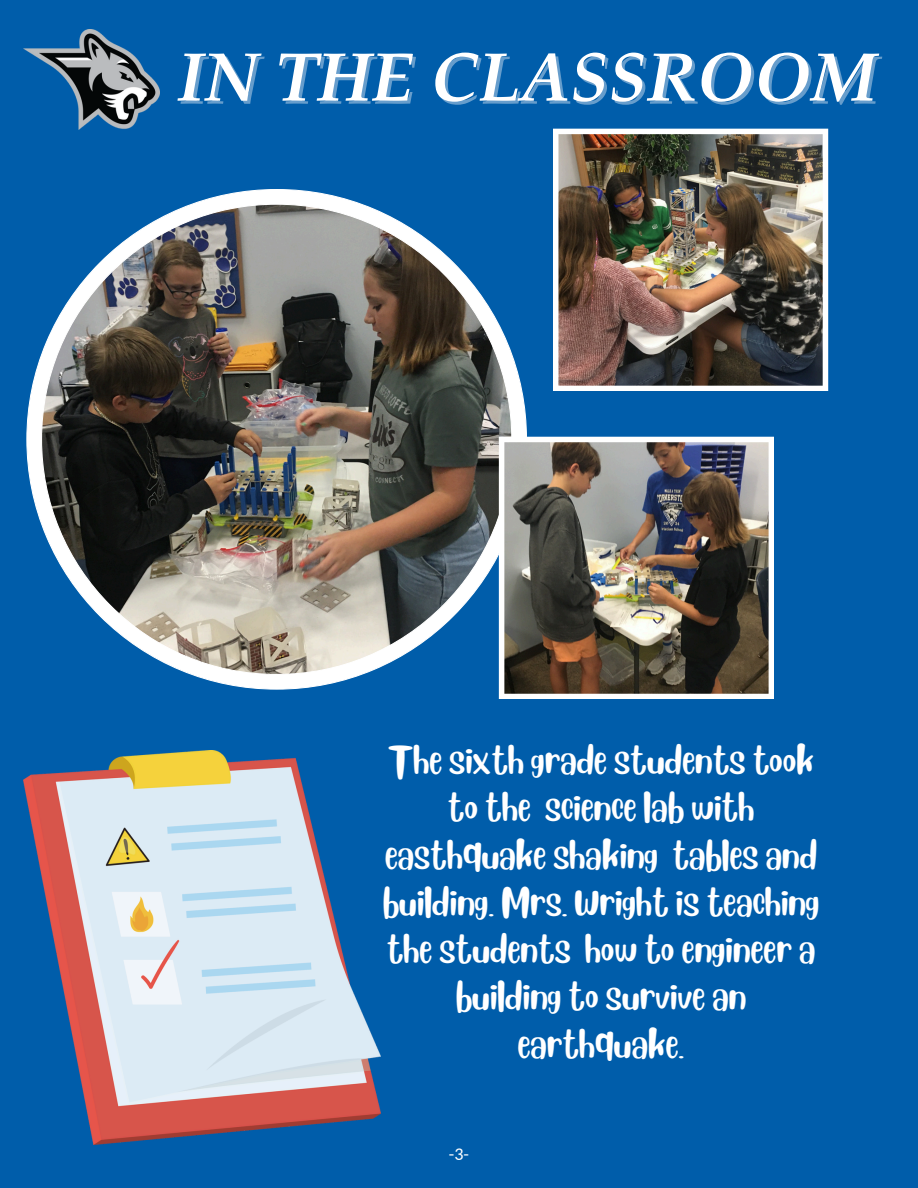
<style>
.page{position:relative;width:918px;height:1188px;background:#005daa}
.page>*{position:absolute;margin:0;border:0;box-sizing:border-box;transform-origin:0 0}
.t1{font:italic 700 69px "Palatino LT Std";color:#fff}
.t2{font:28.5px/47.2px "Blueberry";color:#fff;text-align:center}
.t3{font:18px "Carlito";color:#fff}
</style>
<div class="page">
<img style="left:24px;top:29px;width:136px;height:100px">
<img style="left:26px;top:189px;width:501px;height:501px">
<img style="left:553px;top:129px;width:275px;height:262px">
<img style="left:499px;top:437px;width:275px;height:262px">
<img style="left:24px;top:750px;width:356px;height:395px">
<h2 class="t1" style="left:178px;top:50px;width:700px">IN THE CLASSROOM</h2>
<p class="t2" style="left:383px;top:733px;width:438px">The sixth grade students took to the science lab with easthquake shaking tables and building. Mrs. Wright is teaching the students how to engineer a building to survive an earthquake.</p>
<p class="t3" style="left:449px;top:1146px;width:22px">-3-</p>
</div>
